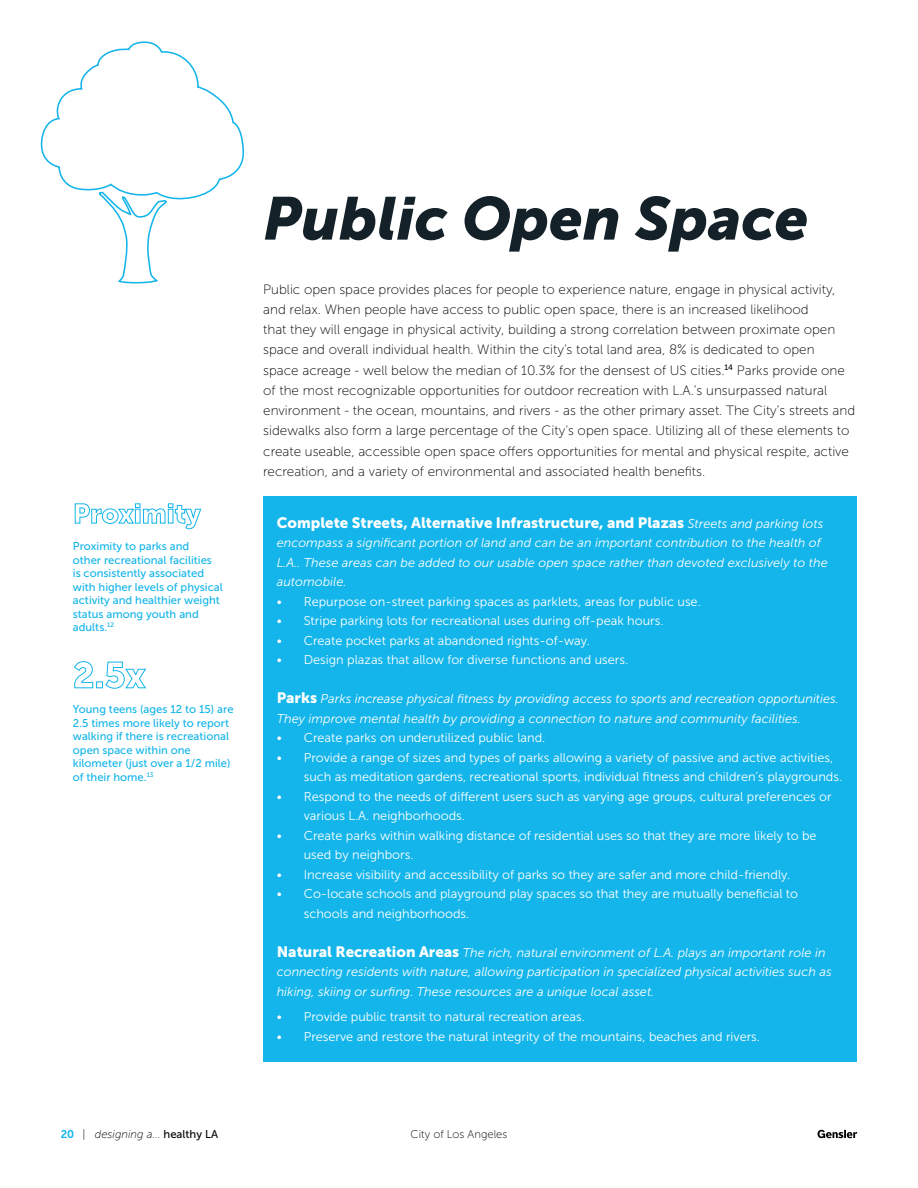
<style>
.page{position:relative;width:918px;height:1188px;background:#fff}
.page>*{position:absolute;margin:0;border:0;box-sizing:border-box;transform-origin:0 0}
.t1{font:italic 60px "Museo Sans 900";color:#152128}
.t2{font:15px "Museo Sans 900";color:#fff}
.t3{font:13.5px/20.2px "Museo Sans 100";color:#000}
.t4{font:12.75px/19.5px "Museo Sans 300";color:#fff}
.t5{font:italic 12.75px/19.5px "Museo Sans 300";color:#fff}
.t6{font:11.25px/13.5px "Museo Sans 500";color:#13b5ea}
.t7{font:italic 11.25px "Museo Sans 100";color:#000}
.t8{font:11.25px "Museo Sans 100";color:#000}
.s1{font-family:"Museo Sans 300";font-style:italic;font-size:12.75px}
.s2{font-family:"Museo Sans 900";font-style:normal;font-size:15px}
.s3{font-family:"Museo Sans 700";font-style:normal;color:#13b5ea}
.s4{font-style:normal}
.s5{font-family:"Museo Sans 500";font-style:normal}
</style>
<div class="page">
<svg style="left:818px;top:1130px;width:39px;height:8px"></svg>
<div style="left:263px;top:496px;width:594px;height:566px;background:#13b5ea"></div>
<svg style="left:74px;top:503px;width:128px;height:27px"></svg>
<svg style="left:74px;top:661px;width:19px;height:28px"></svg>
<div style="left:96px;top:682px;width:7px;height:6px;border:1px solid #13b5ea"></div>
<svg style="left:105px;top:661px;width:41px;height:28px"></svg>
<svg style="left:40px;top:41px;width:205px;height:243px"></svg>
<h1 class="t1" style="left:263px;top:185px;width:547px">Public Open Space</h1>
<p class="t6" style="left:73px;top:540px;width:151px">Proximity to parks and<br>other recreational facilities<br>is consistently associated with higher levels of physical activity and healthier weight status among youth and adults.<sup>12</sup></p>
<p class="t6" style="left:73px;top:703px;width:162px">Young teens (ages 12 to 15) are<br>2.5 times more likely to report walking if there is recreational open space within one kilometer (just over a 1/2 mile) of their home.<sup>13</sup></p>
<p class="t3" style="left:263px;top:279px;width:593px">Public open space provides places for people to experience nature, engage in physical activity, and relax. When people have access to public open space, there is an increased likelihood<br>that they will engage in physical activity, building a strong correlation between proximate open space and overall individual health. Within the city’s total land area, 8% is dedicated to open<br>space acreage - well below the median of 10.3% for the densest of US cities.<sup>14</sup> Parks provide one of the most recognizable opportunities for outdoor recreation with L.A.’s unsurpassed natural environment - the ocean, mountains, and rivers - as the other primary asset. The City’s streets and sidewalks also form a large percentage of the City’s open space. Utilizing all of these elements to create useable, accessible open space offers opportunities for mental and physical respite, active recreation, and a variety of environmental and associated health benefits.</p>
<p class="t2" style="left:277px;top:514px;width:548px">Complete Streets, Alternative Infrastructure, and Plazas <span class="s1">Streets and parking lots</span></p>
<p class="t5" style="left:277px;top:533px;width:553px">encompass a significant portion of land and can be an important contribution to the health of<br>L.A.. These areas can be added to our usable open space rather than devoted exclusively to the automobile.</p>
<p class="t4" style="left:277px;top:592px;width:426px">• Repurpose on-street parking spaces as parklets, areas for public use.</p>
<p class="t4" style="left:277px;top:611px;width:388px">• Stripe parking lots for recreational uses during off-peak hours.</p>
<p class="t4" style="left:277px;top:631px;width:315px">• Create pocket parks at abandoned rights-of-way.</p>
<p class="t4" style="left:277px;top:650px;width:353px">• Design plazas that allow for diverse functions and users.</p>
<p class="t5" style="left:277px;top:689px;width:564px"><span class="s2">Parks</span> Parks increase physical fitness by providing access to sports and recreation opportunities.<br>They improve mental health by providing a connection to nature and community facilities.</p>
<p class="t4" style="left:277px;top:728px;width:270px">• Create parks on underutilized public land.</p>
<p class="t4" style="left:304px;top:748px;width:540px;text-indent:-27px">• Provide a range of sizes and types of parks allowing a variety of passive and active activities, such as meditation gardens, recreational sports, individual fitness and children’s playgrounds.</p>
<p class="t4" style="left:304px;top:787px;width:529px;text-indent:-27px">• Respond to the needs of different users such as varying age groups, cultural preferences or various L.A. neighborhoods.</p>
<p class="t4" style="left:304px;top:826px;width:514px;text-indent:-27px">• Create parks within walking distance of residential uses so that they are more likely to be used by neighbors.</p>
<p class="t4" style="left:277px;top:865px;width:515px">• Increase visibility and accessibility of parks so they are safer and more child-friendly.</p>
<p class="t4" style="left:304px;top:884px;width:496px;text-indent:-27px">• Co-locate schools and playground play spaces so that they are mutually beneficial to schools and neighborhoods.</p>
<p class="t5" style="left:277px;top:943px;width:557px"><span class="s2">Natural Recreation Areas</span> The rich, natural environment of L.A. plays an important role in connecting residents with nature, allowing participation in specialized physical activities such as hiking, skiing or surfing. These resources are a unique local asset.</p>
<p class="t4" style="left:277px;top:1007px;width:310px">• Provide public transit to natural recreation areas.</p>
<p class="t4" style="left:277px;top:1027px;width:485px">• Preserve and restore the natural integrity of the mountains, beaches and rivers.</p>
<p class="t7" style="left:61px;top:1128px;width:159px"><span class="s3">20</span> <span class="s4">|</span> designing a... <span class="s5">healthy LA</span></p>
<p class="t8" style="left:411px;top:1128px;width:98px">City of Los Angeles</p>
</div>
